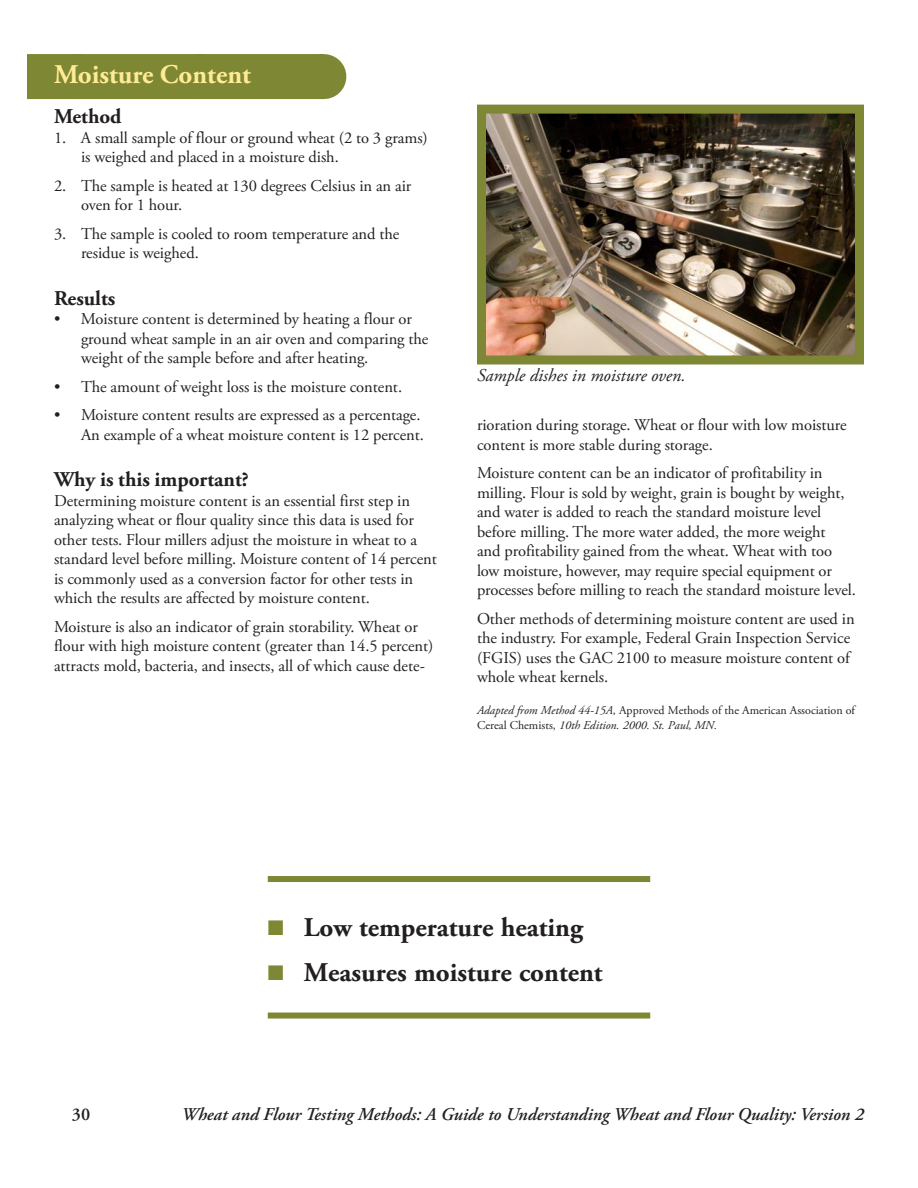
<style>
.page{position:relative;width:918px;height:1188px;background:#fff}
.page>*{position:absolute;margin:0;border:0;box-sizing:border-box;transform-origin:0 0}
.t1{font:700 27px "Adobe Garamond Pro";color:#231f20}
.t2{font:700 27px "Adobe Garamond Pro";color:#ffeb95}
.t3{font:700 21px "Adobe Garamond Pro";color:#231f20}
.t4{font:italic 600 18px "Adobe Garamond Pro";color:#231f20}
.t5{font:italic 18px "Adobe Garamond Pro";color:#231f20}
.t6{font:600 18px "Adobe Garamond Pro";color:#231f20}
.t7{font:16.5px/19.5px "Adobe Garamond Pro";letter-spacing:-.005em;color:#231f20}
.t8{font:12px/15px "Adobe Garamond Pro";color:#231f20}
.s1{font-style:italic}
.s2{color:#7e8733}
</style>
<div class="page">
<div style="left:27px;top:54px;width:296px;height:45px;background:#7e8733"></div>
<svg style="left:205px;top:54px;width:56px;height:1px"></svg>
<hr style="left:323px;top:54px;width:1px;height:45px;background:#7e8733">
<img style="left:487px;top:115px;width:367px;height:239px">
<div style="left:477px;top:105px;width:387px;height:259px;border:9px solid #7e8733"></div>
<div style="left:268px;top:876px;width:382px;height:6px;background:#7e8733"></div>
<div style="left:268px;top:1013px;width:382px;height:6px;background:#7e8733"></div>
<h1 class="t2" style="left:54px;top:58px;width:198px">Moisture Content</h1>
<p class="t3" style="left:54px;top:104px;width:69px">Method</p>
<p class="t7" style="left:81px;top:128px;width:348px;text-indent:-27px">1. A small sample of flour or ground wheat (2 to 3 grams) is weighed and placed in a moisture dish.</p>
<p class="t7" style="left:81px;top:176px;width:332px;text-indent:-27px">2. The sample is heated at 130 degrees Celsius in an air oven for 1 hour.</p>
<p class="t7" style="left:81px;top:224px;width:320px;text-indent:-27px">3. The sample is cooled to room temperature and the residue is weighed.</p>
<p class="t3" style="left:54px;top:286px;width:63px">Results</p>
<p class="t7" style="left:81px;top:310px;width:349px;text-indent:-27px">• Moisture content is determined by heating a flour or ground wheat sample in an air oven and comparing the weight of the sample before and after heating.</p>
<p class="t7" style="left:54px;top:377px;width:350px">• The amount of weight loss is the moisture content.</p>
<p class="t7" style="left:54px;top:406px;width:372px;text-align:right">• Moisture content results are expressed as a percentage.<br>An example of a wheat moisture content is 12 percent.</p>
<p class="t3" style="left:54px;top:467px;width:196px">Why is this important?</p>
<p class="t7" style="left:54px;top:491px;width:384px">Determining moisture content is an essential first step in analyzing wheat or flour quality since this data is used for other tests. Flour millers adjust the moisture in wheat to a standard level before milling. Moisture content of 14 percent is commonly used as a conversion factor for other tests in which the results are affected by moisture content.</p>
<p class="t7" style="left:54px;top:617px;width:381px">Moisture is also an indicator of grain storability. Wheat or flour with high moisture content (greater than 14.5 percent) attracts mold, bacteria, and insects, all of which cause dete-</p>
<p class="t5" style="left:477px;top:365px;width:210px">Sample dishes in moisture oven.</p>
<p class="t7" style="left:477px;top:416px;width:371px">rioration during storage. Wheat or flour with low moisture content is more stable during storage.</p>
<p class="t7" style="left:477px;top:464px;width:381px">Moisture content can be an indicator of profitability in milling. Flour is sold by weight, grain is bought by weight, and water is added to reach the standard moisture level before milling. The more water added, the more weight<br>and profitability gained from the wheat. Wheat with too low moisture, however, may require special equipment or processes before milling to reach the standard moisture level.</p>
<p class="t7" style="left:477px;top:610px;width:379px">Other methods of determining moisture content are used in the industry. For example, Federal Grain Inspection Service (FGIS) uses the GAC 2100 to measure moisture content of whole wheat kernels.</p>
<p class="t8" style="left:477px;top:703px;width:380px"><span class="s1">Adapted from Method 44-15A,</span> Approved Methods of the American Association of<br>Cereal Chemists, <span class="s1">10th Edition. 2000. St. Paul, MN.</span></p>
<h1 class="t1" style="left:268px;top:912px;width:317px"><span class="s2">■</span> Low temperature heating</h1>
<h1 class="t1" style="left:268px;top:957px;width:336px"><span class="s2">■</span> Measures moisture content</h1>
<p class="t6" style="left:72px;top:1104px;width:20px">30</p>
<p class="t4" style="left:181px;top:1104px;width:684px">Wheat and Flour Testing Methods: A Guide to Understanding Wheat and Flour Quality: Version 2</p>
</div>
